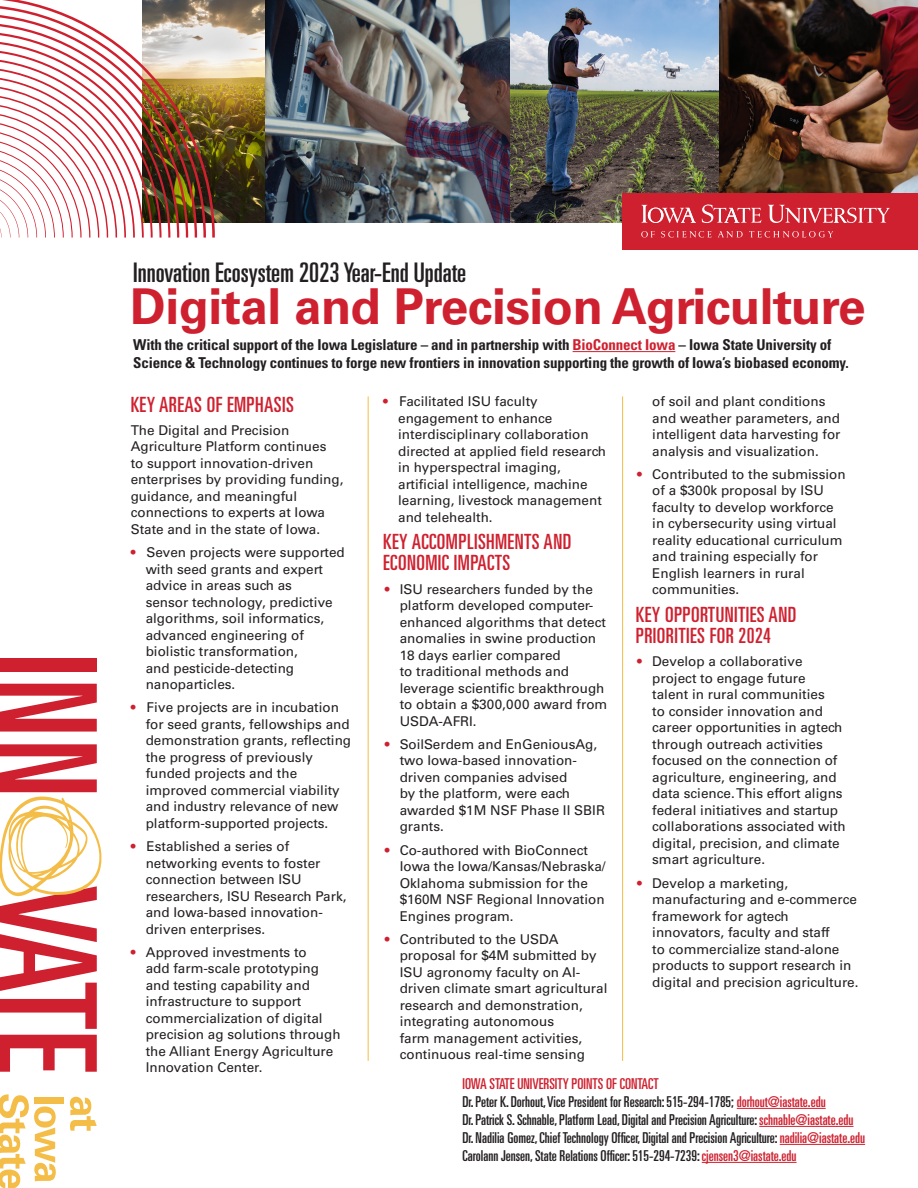
<style>
.page{position:relative;width:918px;height:1188px;background:#fff}
.page>*{position:absolute;margin:0;border:0;box-sizing:border-box;transform-origin:0 0}
.t1{font:700 49.5px "Univers LT Std";letter-spacing:-.01em;color:#cf202f}
.t2{font:ultra-condensed 27px "Univers LT Std";color:#231f20}
.t3{font:ultra-condensed 21px/21px "Univers LT Std";letter-spacing:.02em;color:#cf202f}
.t4{font:ultra-condensed 15px "Univers LT Std";color:#231f20}
.t5{font:700 condensed 15px/18px "Univers LT Std";letter-spacing:-.01em;color:#231f20}
.t6{font:ultra-condensed 15px "Univers LT Std";color:#cf202f}
.t7{font:13.5px/16.5px "Univers LT Std";color:#231f20}
.s1{color:#cf202f}
</style>
<div class="page">
<img style="left:264px;top:0;width:654px;height:222px">
<img style="left:215px;top:0;width:49px;height:222px">
<hr style="left:368px;top:396px;width:1px;height:665px;background:#f4bd47">
<hr style="left:622px;top:396px;width:1px;height:665px;background:#f4bd47">
<img style="left:0;top:0;width:215px;height:238px">
<hr style="left:573px;top:351px;width:102px;height:1px;background:#cf202f">
<svg style="left:70px;top:1097px;width:27px;height:34px"></svg>
<div style="left:35px;top:1097px;width:29px;height:7px;background:#f4bd47"></div>
<svg style="left:0;top:1094px;width:56px;height:94px"></svg>
<div style="left:0;top:658px;width:97px;height:13px;background:#cf202f"></div>
<svg style="left:0;top:684px;width:97px;height:48px"></svg>
<svg style="left:0;top:1035px;width:97px;height:37px"></svg>
<svg style="left:0;top:744px;width:102px;height:285px"></svg>
<hr style="left:737px;top:1108px;width:89px;height:1px;background:#cf202f">
<hr style="left:759px;top:1126px;width:94px;height:1px;background:#cf202f">
<hr style="left:780px;top:1144px;width:85px;height:1px;background:#cf202f">
<hr style="left:702px;top:1162px;width:95px;height:1px;background:#cf202f">
<div style="left:623px;top:193px;width:295px;height:56px;background:#cf202f"></div>
<svg style="left:641px;top:205px;width:55px;height:18px"></svg>
<svg style="left:702px;top:204px;width:60px;height:19px"></svg>
<svg style="left:768px;top:205px;width:122px;height:18px"></svg>
<svg style="left:661px;top:231px;width:51px;height:7px"></svg>
<svg style="left:641px;top:231px;width:14px;height:7px"></svg>
<svg style="left:718px;top:231px;width:25px;height:6px"></svg>
<svg style="left:749px;top:231px;width:84px;height:7px"></svg>
<p class="t2" style="left:133px;top:257px;width:335px">Innovation Ecosystem 2023 Year-End Update</p>
<p class="t1" style="left:130px;top:278px;width:737px">Digital and Precision Agriculture</p>
<p class="t5" style="left:133px;top:336px;width:717px">With the critical support of the Iowa Legislature – and in partnership with <span class="s1">BioConnect Iowa</span> – Iowa State University of<br>Science &amp; Technology continues to forge new frontiers in innovation supporting the growth of Iowa’s biobased economy.</p>
<p class="t3" style="left:131px;top:394px;width:165px">KEY AREAS OF EMPHASIS</p>
<p class="t7" style="left:131px;top:422px;width:214px">The Digital and Precision<br>Agriculture Platform continues<br>to support innovation-driven enterprises by providing funding, guidance, and meaningful connections to experts at Iowa<br>State and in the state of Iowa.</p>
<p class="t7" style="left:146px;top:544px;width:201px;text-indent:-15px"><span class="s1">•</span> Seven projects were supported with seed grants and expert advice in areas such as<br>sensor technology, predictive algorithms, soil informatics, advanced engineering of biolistic transformation,<br>and pesticide-detecting nanoparticles.</p>
<p class="t7" style="left:146px;top:699px;width:207px;text-indent:-15px"><span class="s1">•</span> Five projects are in incubation for seed grants, fellowships and demonstration grants, reflecting the progress of previously funded projects and the improved commercial viability and industry relevance of new platform-supported projects.</p>
<p class="t7" style="left:146px;top:838px;width:202px;text-indent:-15px"><span class="s1">•</span> Established a series of networking events to foster connection between ISU researchers, ISU Research Park, and Iowa-based innovation&shy;driven enterprises.</p>
<p class="t7" style="left:146px;top:944px;width:197px;text-indent:-15px"><span class="s1">•</span> Approved investments to<br>add farm-scale prototyping and testing capability and infrastructure to support commercialization of digital precision ag solutions through the Alliant Energy Agriculture<br>Innovation Center.</p>
<p class="t7" style="left:398px;top:393px;width:209px;text-indent:-15px"><span class="s1">•</span> Facilitated ISU faculty engagement to enhance interdisciplinary collaboration directed at applied field research in hyperspectral imaging, artificial intelligence, machine learning, livestock management and telehealth.</p>
<p class="t3" style="left:383px;top:531px;width:190px">KEY ACCOMPLISHMENTS AND<br>ECONOMIC IMPACTS</p>
<p class="t7" style="left:400px;top:581px;width:209px;text-indent:-15px"><span class="s1">•</span> ISU researchers funded by the platform developed computer&shy;enhanced algorithms that detect anomalies in swine production<br>18 days earlier compared<br>to traditional methods and leverage scientific breakthrough to obtain a $300,000 award from<br>USDA-AFRI.</p>
<p class="t7" style="left:400px;top:736px;width:207px;text-indent:-15px"><span class="s1">•</span> SoilSerdem and EnGeniousAg, two Iowa-based innovation&shy;driven companies advised<br>by the platform, were each awarded $1M NSF Phase II SBIR grants.</p>
<p class="t7" style="left:400px;top:842px;width:207px;text-indent:-15px"><span class="s1">•</span> Co-authored with BioConnect<br>Iowa the Iowa/Kansas/Nebraska/<br>Oklahoma submission for the $160M NSF Regional Innovation<br>Engines program.</p>
<p class="t7" style="left:400px;top:931px;width:209px;text-indent:-15px"><span class="s1">•</span> Contributed to the USDA proposal for $4M submitted by<br>ISU agronomy faculty on AI&shy;driven climate smart agricultural research and demonstration, integrating autonomous<br>farm management activities, continuous real-time sensing</p>
<p class="t7" style="left:652px;top:393px;width:190px">of soil and plant conditions and weather parameters, and intelligent data harvesting for analysis and visualization.</p>
<p class="t7" style="left:652px;top:466px;width:195px;text-indent:-15px"><span class="s1">•</span> Contributed to the submission of a $300k proposal by ISU faculty to develop workforce in cybersecurity using virtual reality educational curriculum and training especially for<br>English learners in rural communities.</p>
<p class="t3" style="left:636px;top:604px;width:162px">KEY OPPORTUNITIES AND<br>PRIORITIES FOR 2024</p>
<p class="t7" style="left:652px;top:653px;width:195px;text-indent:-15px"><span class="s1">•</span> Develop a collaborative project to engage future<br>talent in rural communities<br>to consider innovation and career opportunities in agtech through outreach activities focused on the connection of agriculture, engineering, and data science. This effort aligns federal initiatives and startup collaborations associated with digital, precision, and climate smart agriculture.</p>
<p class="t7" style="left:652px;top:875px;width:208px;text-indent:-15px"><span class="s1">•</span> Develop a marketing, manufacturing and e-commerce framework for agtech innovators, faculty and staff<br>to commercialize stand-alone products to support research in digital and precision agriculture.</p>
<p class="t6" style="left:463px;top:1075px;width:198px">IOWA STATE UNIVERSITY POINTS OF CONTACT</p>
<p class="t4" style="left:463px;top:1093px;width:365px">Dr. Peter K. Dorhout, Vice President for Research: 515-294-1785; <span class="s1">dorhout@iastate.edu</span></p>
<p class="t4" style="left:463px;top:1111px;width:392px">Dr. Patrick S. Schnable, Platform Lead, Digital and Precision Agriculture: <span class="s1">schnable@iastate.edu</span></p>
<p class="t4" style="left:463px;top:1129px;width:404px">Dr. Nadilia Gomez, Chief Technology Officer, Digital and Precision Agriculture: <span class="s1">nadilia@iastate.edu</span></p>
<p class="t4" style="left:463px;top:1147px;width:336px">Carolann Jensen, State Relations Officer: 515-294-7239: <span class="s1">cjensen3@iastate.edu</span></p>
</div>
